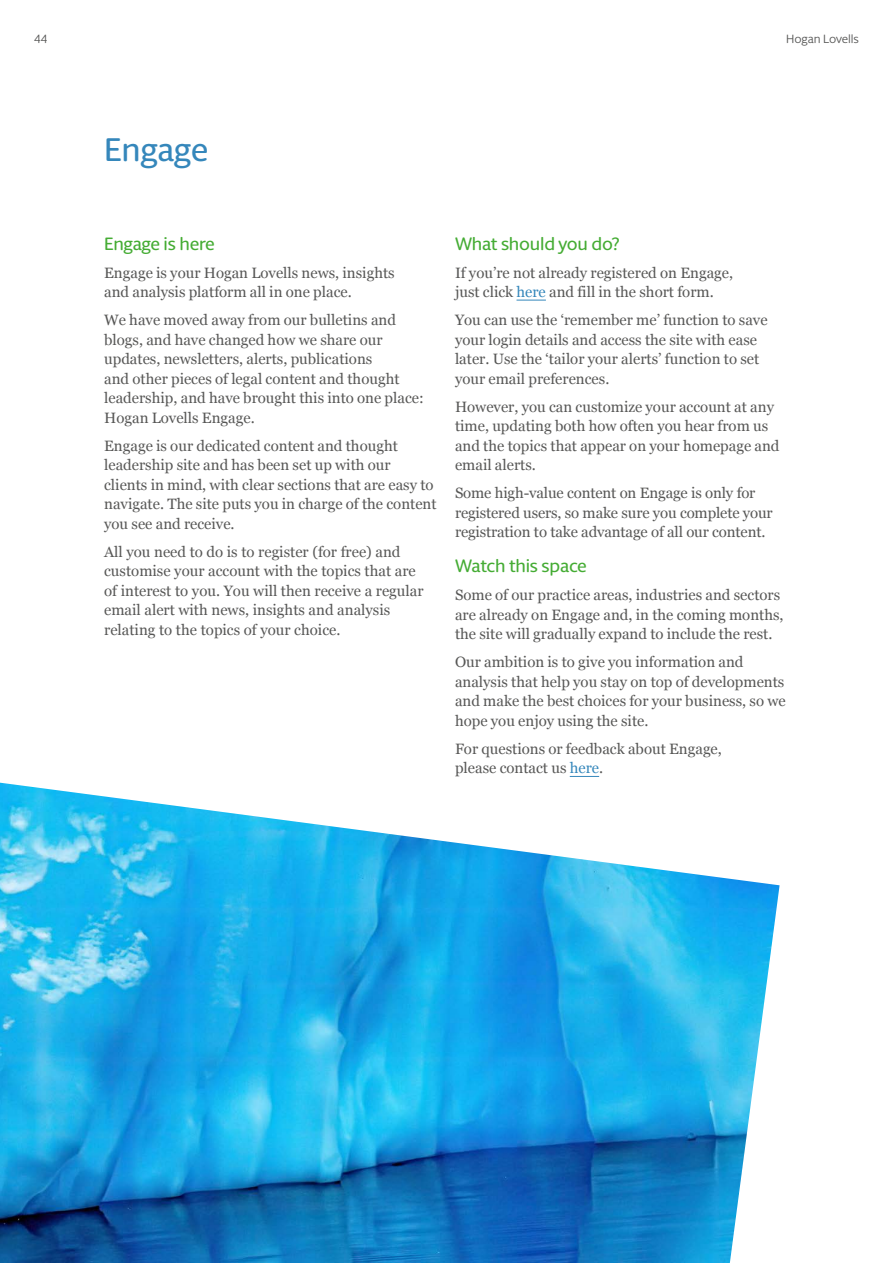
<style>
.page{position:relative;width:893px;height:1263px;background:#fff}
.page>*{position:absolute;margin:0;border:0;box-sizing:border-box;transform-origin:0 0}
.t1{font:500 33px "Berlingske Sans Round";letter-spacing:-.01em;color:#3587bb}
.t2{font:500 18px "Berlingske Sans Round";letter-spacing:-.015em;color:#45ac34}
.t3{font:15px/19.5px "Georgia";color:#575756}
.t4{font:12px "Berlingske Sans Round";letter-spacing:-.01em;color:#575756}
.s1{color:#3587bb}
</style>
<div class="page">
<img style="left:0;top:783px;width:780px;height:480px">
<hr style="left:516px;top:300px;width:30px;height:1px;background:#3587bb">
<svg style="left:570px;top:776px;width:29px;height:1px"></svg>
<p class="t4" style="left:34px;top:31px;width:15px">44</p>
<p class="t4" style="left:786px;top:31px;width:74px">Hogan Lovells</p>
<h1 class="t1" style="left:104px;top:126px;width:106px">Engage</h1>
<p class="t2" style="left:104px;top:231px;width:112px">Engage is here</p>
<p class="t3" style="left:104px;top:262px;width:292px">Engage is your Hogan Lovells news, insights and analysis platform all in one place.</p>
<p class="t3" style="left:104px;top:310px;width:321px">We have moved away from our bulletins and blogs, and have changed how we share our updates, newsletters, alerts, publications<br>and other pieces of legal content and thought leadership, and have brought this into one place:<br>Hogan Lovells Engage.</p>
<p class="t3" style="left:104px;top:435px;width:334px">Engage is our dedicated content and thought leadership site and has been set up with our clients in mind, with clear sections that are easy to navigate. The site puts you in charge of the content you see and receive.</p>
<p class="t3" style="left:104px;top:541px;width:321px">All you need to do is to register (for free) and customise your account with the topics that are of interest to you. You will then receive a regular email alert with news, insights and analysis relating to the topics of your choice.</p>
<p class="t2" style="left:455px;top:231px;width:167px">What should you do?</p>
<p class="t3" style="left:455px;top:262px;width:280px">If you’re not already registered on Engage, just click <span class="s1">here</span> and fill in the short form.</p>
<p class="t3" style="left:455px;top:310px;width:314px">You can use the ‘remember me’ function to save your login details and access the site with ease later. Use the ‘tailor your alerts’ function to set your email preferences.</p>
<p class="t3" style="left:455px;top:396px;width:326px">However, you can customize your account at any time, updating both how often you hear from us and the topics that appear on your homepage and email alerts.</p>
<p class="t3" style="left:455px;top:483px;width:319px">Some high-value content on Engage is only for registered users, so make sure you complete your registration to take advantage of all our content.</p>
<p class="t2" style="left:455px;top:554px;width:133px">Watch this space</p>
<p class="t3" style="left:455px;top:585px;width:330px">Some of our practice areas, industries and sectors are already on Engage and, in the coming months, the site will gradually expand to include the rest.</p>
<p class="t3" style="left:455px;top:652px;width:332px">Our ambition is to give you information and analysis that help you stay on top of developments and make the best choices for your business, so we hope you enjoy using the site.</p>
<p class="t3" style="left:455px;top:738px;width:268px">For questions or feedback about Engage, please contact us <span class="s1">here</span>.</p>
</div>
